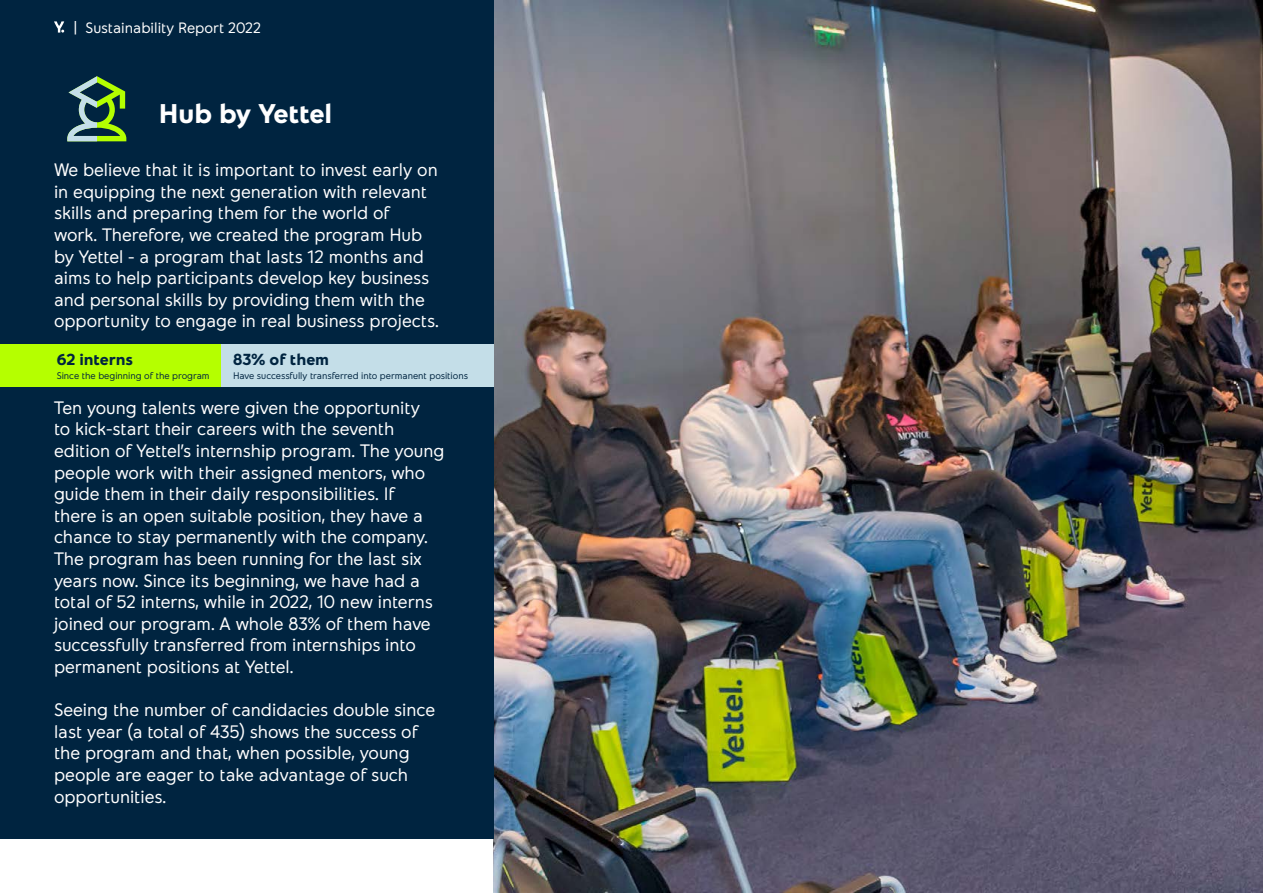
<style>
.page{position:relative;width:1263px;height:893px;background:#fff}
.page>*{position:absolute;margin:0;border:0;box-sizing:border-box;transform-origin:0 0}
.t1{font:700 27px "Yettel";letter-spacing:-.005em;color:#fff}
.t2{font:300 18px/21.6px "Yettel";color:#fff}
.t3{font:700 15.9px "Yettel";color:#002440}
.t4{font:300 15px "Yettel";color:#fff}
.t5{font:300 9.6px "Yettel";color:#002440}
</style>
<div class="page">
<img style="left:493px;top:0;width:770px;height:893px">
<div style="left:0;top:0;width:493px;height:839px;background:#002440"></div>
<svg style="left:67px;top:76px;width:59px;height:65px"></svg>
<svg style="left:54px;top:21px;width:10px;height:12px"></svg>
<div style="left:0;top:344px;width:221px;height:43px;background:#b5ff00"></div>
<div style="left:221px;top:344px;width:272px;height:43px;background:#c4dee8"></div>
<p class="t4" style="left:74px;top:19px;width:189px">| Sustainability Report 2022</p>
<h1 class="t1" style="left:159px;top:98px;width:175px">Hub by Yettel</h1>
<p class="t2" style="left:54px;top:160px;width:386px">We believe that it is important to invest early on in equipping the next generation with relevant skills and preparing them for the world of<br>work. Therefore, we created the program Hub by Yettel - a program that lasts 12 months and aims to help participants develop key business and personal skills by providing them with the opportunity to engage in real business projects.</p>
<p class="t3" style="left:57px;top:351px;width:78px">62 interns</p>
<p class="t3" style="left:233px;top:351px;width:98px">83% of them</p>
<p class="t5" style="left:57px;top:370px;width:154px">Since the beginning of the program</p>
<p class="t5" style="left:233px;top:370px;width:236px">Have successfully transferred into permanent positions</p>
<p class="t2" style="left:54px;top:397px;width:392px">Ten young talents were given the opportunity<br>to kick-start their careers with the seventh edition of Yettel’s internship program. The young people work with their assigned mentors, who guide them in their daily responsibilities. If<br>there is an open suitable position, they have a chance to stay permanently with the company.<br>The program has been running for the last six years now. Since its beginning, we have had a total of 52 interns, while in 2022, 10 new interns joined our program. A whole 83% of them have successfully transferred from internships into permanent positions at Yettel.</p>
<p class="t2" style="left:54px;top:700px;width:383px">Seeing the number of candidacies double since last year (a total of 435) shows the success of the program and that, when possible, young people are eager to take advantage of such opportunities.</p>
</div>
